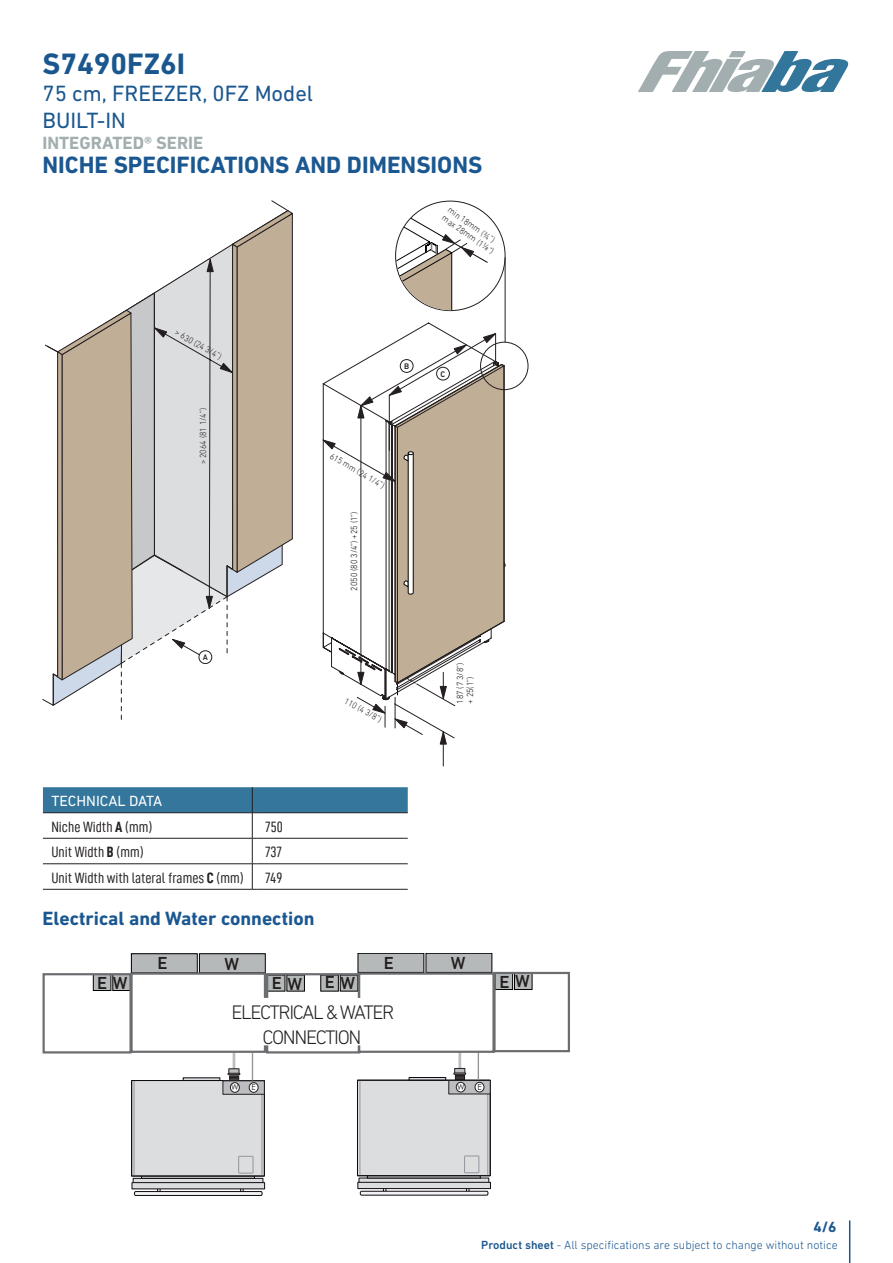
<style>
.page{position:relative;width:893px;height:1263px;background:#fff}
.page>*{position:absolute;margin:0;border:0;box-sizing:border-box;transform-origin:0 0}
.Product_code{font:700 30px "DIN Next LT Pro";color:#1b578f}
.Sottotitolo{font:700 24px "DIN Next LT Pro";color:#1b5790}
.Sigla{font:22.5px "DIN Next LT Pro";color:#1b578f}
.t1{font:300 19.95px/24.3px "DIN Next LT Pro";letter-spacing:-.07em;color:#231f20;text-align:center}
.t2{font:700 19.5px "DIN Next LT Pro";color:#1b5790}
.Serie{font:700 18px "DIN Next LT Pro";color:#a2aeaf}
.t3{font:500 17.7px "DIN Next LT Pro";color:#231f20}
.Lable_tabelle{font:15px "D DIN Condensed";color:#231f20}
.Titolo_fascioni_blu{font:15px "DIN Next LT Pro";color:#fff}
.t4{font:700 15px "DIN Next LT Pro";color:#1b5790}
.t5{font:300 12px "DIN Next LT Pro";color:#1b5790}
.t6{font:300 9.15px/9.9px "DIN Next LT Pro";color:#231f20;scale:.91 1}
.t7{font:300 9.15px/9.9px "DIN Next LT Pro";color:#0e0b10;scale:.91 1}
.t8{font:8.4px "Century Gothic";color:#231f20;scale:.92 1}
.t9{font:500 8.25px "DIN Next LT Pro";color:#231f20}
.s1{font-family:"D DIN Condensed Bold"}
.s2{font-weight:500}
</style>
<div class="page">
<hr style="left:849px;top:1220px;width:1px;height:43px;background:#1b5790">
<svg style="left:638px;top:51px;width:211px;height:41px"></svg>
<hr style="left:443px;top:732px;width:1px;height:34px;background:#231f20">
<svg style="left:45px;top:201px;width:248px;height:519px"></svg>
<div style="left:480px;top:342px;width:48px;height:48px;border:1px solid #231f20;border-radius:50%"></div>
<hr style="left:505px;top:257px;width:1px;height:85px;background:#231f20">
<svg style="left:396px;top:201px;width:92px;height:109px"></svg>
<svg style="left:322px;top:333px;width:183px;height:412px"></svg>
<div style="left:131px;top:954px;width:66px;height:19px;background:#b6b9b9"></div>
<div style="left:131px;top:953px;width:66px;height:20px;border:1px solid #000001"></div>
<div style="left:199px;top:954px;width:66px;height:19px;background:#b6b9b9"></div>
<div style="left:199px;top:953px;width:67px;height:20px;border:1px solid #000001"></div>
<div style="left:358px;top:953px;width:66px;height:19px;background:#b6b9b9"></div>
<div style="left:358px;top:953px;width:66px;height:20px;border:1px solid #000001"></div>
<div style="left:426px;top:953px;width:66px;height:19px;background:#b6b9b9"></div>
<div style="left:426px;top:953px;width:66px;height:20px;border:1px solid #000001"></div>
<svg style="left:43px;top:971px;width:527px;height:225px"></svg>
<div style="left:232px;top:998px;width:158px;height:47px;background:#fff"></div>
<svg style="left:43px;top:787px;width:365px;height:103px"></svg>
<hr style="left:257px;top:889px;width:151px;height:1px;background:#231f20">
<p class="Product_code" style="left:43px;top:46px;width:144px">S7490FZ6I</p>
<p class="Sigla" style="left:43px;top:80px;width:272px">75 cm, FREEZER, 0FZ Model</p>
<p class="Sigla" style="left:43px;top:107px;width:85px">BUILT-IN</p>
<p class="Serie" style="left:43px;top:132px;width:162px">INTEGRATED® SERIE</p>
<p class="Sottotitolo" style="left:43px;top:150px;width:441px">NICHE SPECIFICATIONS AND DIMENSIONS</p>
<p class="t6" style="left:178px;top:327px;width:59px;rotate:29deg">&gt; 630 (24 3/4”)</p>
<p class="t6" style="left:198px;top:464px;width:64px;rotate:-90deg">&gt; 2064 (81 1/4”)</p>
<p class="t9" style="left:203px;top:652px;width:7px">A</p>
<p class="t9" style="left:404px;top:362px;width:7px">B</p>
<p class="t6" style="left:333px;top:451px;width:69px;rotate:30deg">615 mm (24 1/4”)</p>
<p class="t7" style="left:349px;top:590px;width:88px;rotate:-90deg">2050 (80 3/4”) +25 (1”)</p>
<p class="t6" style="left:347px;top:695px;width:47px;rotate:29deg">110 (4 3/8”)</p>
<p class="Titolo_fascioni_blu" style="left:51px;top:792px;width:112px">TECHNICAL DATA</p>
<p class="Lable_tabelle" style="left:51px;top:818px;width:102px">Niche Width <span class="s1">A</span> (mm)</p>
<p class="Lable_tabelle" style="left:265px;top:818px;width:19px">750</p>
<p class="Lable_tabelle" style="left:51px;top:844px;width:94px">Unit Width <span class="s1">B</span> (mm)</p>
<p class="Lable_tabelle" style="left:265px;top:844px;width:18px">737</p>
<p class="Lable_tabelle" style="left:51px;top:869px;width:194px">Unit Width with lateral frames <span class="s1">C</span> (mm)</p>
<p class="Lable_tabelle" style="left:265px;top:869px;width:19px">749</p>
<p class="t2" style="left:43px;top:907px;width:273px">Electrical and Water connection</p>
<p class="t6" style="left:452px;top:205px;width:68px;rotate:35deg">min 18mm (¾”) max 28mm (1⅛”)</p>
<p class="t9" style="left:440px;top:369px;width:6px">C</p>
<p class="t7" style="left:455px;top:704px;width:47px;rotate:-90deg">187 (7 3/8”) + 25(1”)</p>
<p class="t3" style="left:157px;top:953px;width:12px">E</p>
<p class="t3" style="left:225px;top:954px;width:16px">W</p>
<p class="t3" style="left:384px;top:952px;width:12px">E</p>
<p class="t3" style="left:451px;top:953px;width:16px">W</p>
<p class="t3" style="left:97px;top:972px;width:32px">E W</p>
<p class="t3" style="left:272px;top:973px;width:32px">E W</p>
<p class="t3" style="left:325px;top:972px;width:32px">E W</p>
<p class="t3" style="left:499px;top:971px;width:32px">E W</p>
<p class="t1" style="left:232px;top:1000px;width:164px">ELECTRICAL &amp; WATER<br>CONNECTION</p>
<p class="t8" style="left:231px;top:1081px;width:10px">W</p>
<p class="t8" style="left:252px;top:1081px;width:6px">E</p>
<p class="t8" style="left:457px;top:1081px;width:10px">W</p>
<p class="t8" style="left:477px;top:1081px;width:6px">E</p>
<h3 class="t4" style="left:813px;top:1218px;width:25px">4/6</h3>
<h3 class="t5" style="left:481px;top:1238px;width:358px"><span class="s2">Product sheet</span> - All specifications are subject to change without notice</h3>
</div>
